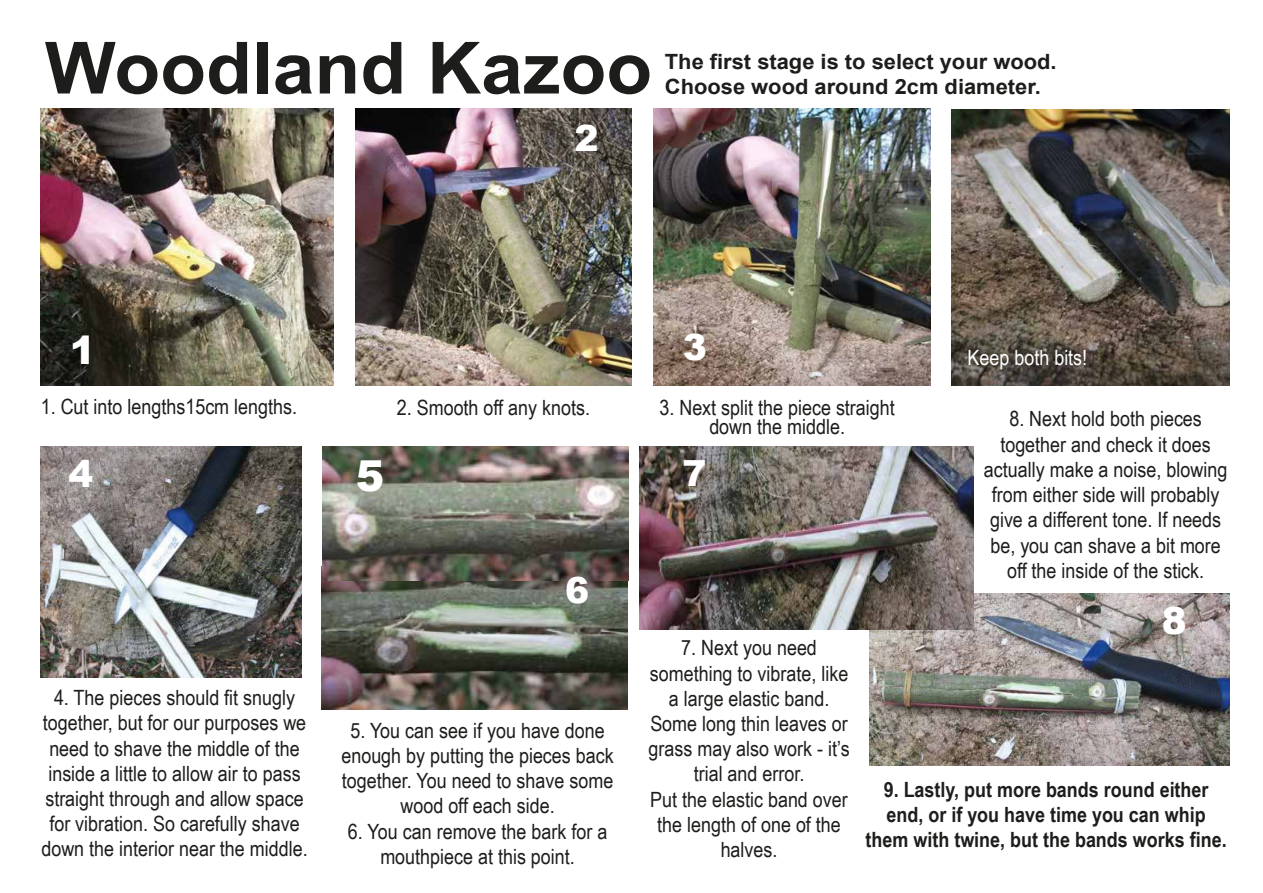
<style>
.page{position:relative;width:1263px;height:893px;background:#fff}
.page>*{position:absolute;margin:0;border:0;box-sizing:border-box;transform-origin:0 0}
.t1{font:700 72px "Arial";color:#1d1d1b;scale:1.04 1}
.t2{font:900 42.6px "Arial";color:#fff}
.t3{font:900 38.85px "Arial";color:#fff}
.t4{font:900 37.35px "Arial";color:#fff}
.t5{font:900 36.9px "Arial";color:#fff}
.t6{font:900 36px "Arial";color:#fff}
.t7{font:21px/25.2px "Arial Narrow";color:#1d1d1b;text-align:center;scale:1.04 1}
.t8{font:700 21px/25.2px "Arial Narrow";color:#1d1d1b;text-align:center;scale:1.04 1}
.t9{font:700 21px/25.2px "Arial";color:#1d1d1b;scale:1.04 1}
.t10{font:21px "Arial Narrow";color:#fff;scale:1.04 1}
</style>
<div class="page">
<img style="left:41px;top:109px;width:293px;height:276px">
<img style="left:356px;top:109px;width:275px;height:276px">
<img style="left:653px;top:109px;width:277px;height:276px">
<img style="left:322px;top:567px;width:306px;height:142px">
<img style="left:323px;top:446px;width:305px;height:135px">
<img style="left:870px;top:593px;width:359px;height:172px">
<img style="left:952px;top:109px;width:277px;height:276px">
<img style="left:41px;top:446px;width:260px;height:231px">
<img style="left:640px;top:446px;width:333px;height:183px">
<h1 class="t1" style="left:45px;top:21px;width:585px">Woodland Kazoo</h1>
<p class="t9" style="left:665px;top:49px;width:378px">The first stage is to select your wood.<br>Choose wood around 2cm diameter.</p>
<h3 class="t3" style="left:70px;top:322px;width:27px">1</h3>
<h3 class="t6" style="left:575px;top:112px;width:26px">2</h3>
<h3 class="t6" style="left:683px;top:321px;width:26px">3</h3>
<p class="t7" style="left:41px;top:393px;width:248px">1. Cut into lengths15cm lengths.</p>
<p class="t7" style="left:397px;top:394px;width:187px">2. Smooth off any knots.</p>
<p class="t7" style="left:659px;top:397px;width:228px;line-height:19.5px">3. Next split the piece straight down the middle.</p>
<h3 class="t5" style="left:68px;top:447px;width:26px">4</h3>
<h3 class="t6" style="left:683px;top:447px;width:26px">7</h3>
<h2 class="t2" style="left:356px;top:445px;width:30px">5</h2>
<h3 class="t6" style="left:565px;top:564px;width:26px">6</h3>
<p class="t10" style="left:968px;top:342px;width:117px">Keep both bits!</p>
<p class="t7" style="left:984px;top:405px;width:236px">8. Next hold both pieces together and check it does actually make a noise, blowing from either side will probably give a different tone. If needs be, you can shave a bit more off the inside of the stick.</p>
<h3 class="t4" style="left:1162px;top:593px;width:26px">8</h3>
<p class="t7" style="left:41px;top:684px;width:258px">4. The pieces should fit snugly together, but for our purposes we need to shave the middle of the inside a little to allow air to pass straight through and allow space for vibration. So carefully shave down the interior near the middle.</p>
<p class="t7" style="left:341px;top:717px;width:263px">5. You can see if you have done enough by putting the pieces back together. You need to shave some wood off each side.</p>
<p class="t7" style="left:348px;top:817px;width:251px">6. You can remove the bark for a mouthpiece at this point.</p>
<p class="t7" style="left:649px;top:634px;width:195px">7. Next you need something to vibrate, like a large elastic band.<br>Some long thin leaves or grass may also work - it’s trial and error.<br>Put the elastic band over the length of one of the halves.</p>
<p class="t8" style="left:866px;top:775px;width:349px">9. Lastly, put more bands round either end, or if you have time you can whip them with twine, but the bands works fine.</p>
</div>
